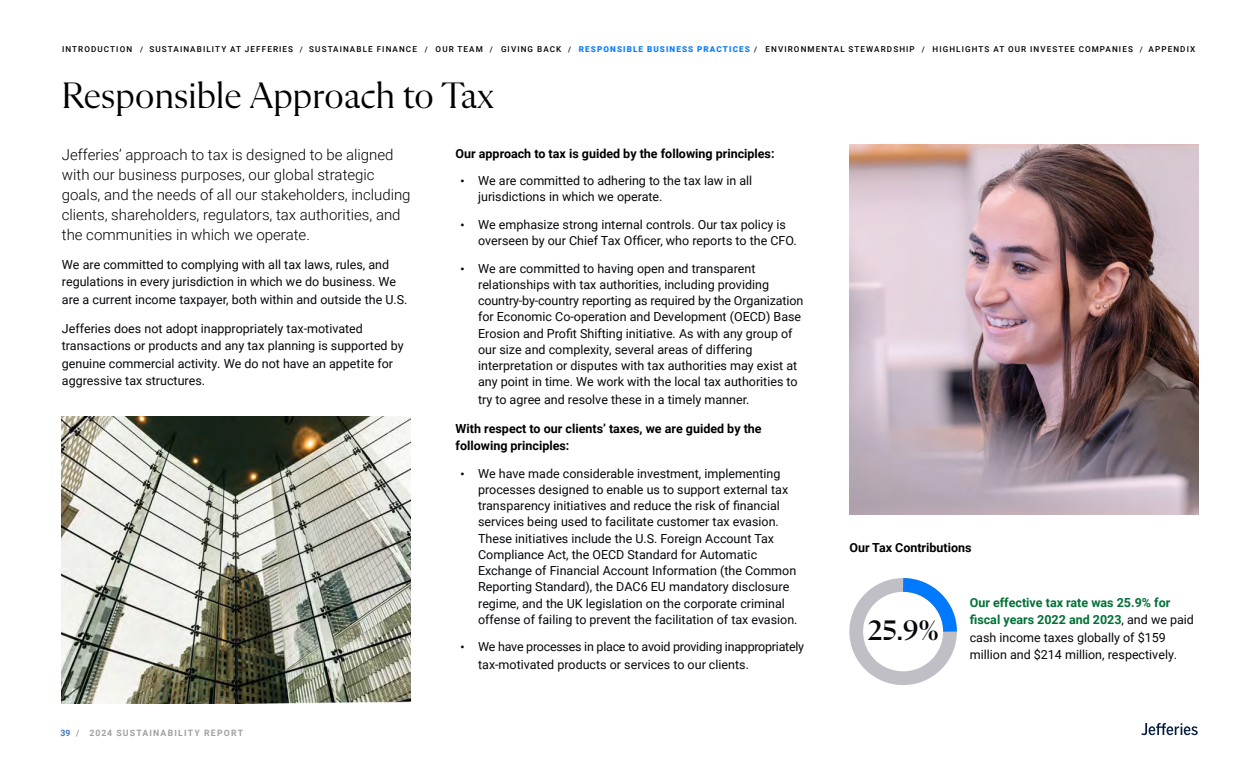
<style>
.page{position:relative;width:1260px;height:765px;background:#fff}
.page>*{position:absolute;margin:0;border:0;box-sizing:border-box;transform-origin:0 0}
.Body_-_text{font:37.5px "Flecha M";letter-spacing:.005em;color:#000}
.t1{font:500 28.75px "Flecha M";color:#05070a}
.Body_-_text-2{font:300 15px/20px "Roboto";color:#000}
.Body_-_text-3{font:12.5px/16.2px "Roboto";color:#05070a}
.Body_-_text-4{font:700 12.5px/17.5px "Roboto";color:#000}
.Body_-_text-5{font:12.5px/17.5px "Roboto";letter-spacing:-.02em;color:#05070a}
.t2{font:700 8.75px "Roboto";letter-spacing:.135em;color:#a1a0a0}
.t3{font:500 8.12px "Roboto";letter-spacing:.135em;color:#000}
.s1{font-weight:900;color:#0b7dfa}
.s2{font-weight:700;font-size:11.25px;color:#000}
.s3{color:#4576bb}
.s4{font-weight:700;color:#007035}
</style>
<div class="page">
<svg style="left:1141px;top:723px;width:57px;height:12px"></svg>
<img style="left:849px;top:144px;width:349px;height:371px">
<div style="left:849px;top:578px;width:108px;height:107px;border:14px solid #bfbfc5;border-radius:50%"></div>
<svg style="left:889px;top:578px;width:68px;height:67px"></svg>
<img style="left:62px;top:416px;width:349px;height:287px">
<p class="t3" style="left:62px;top:43px;width:1135px">INTRODUCTION <sub>/</sub> SUSTAINABILITY AT JEFFERIES <sub>/</sub> SUSTAINABLE FINANCE <sub>/</sub> OUR TEAM <sub>/</sub> GIVING BACK <sub>/</sub> <span class="s1">RESPONSIBLE BUSINESS PRACTICES</span> <sub>/</sub> ENVIRONMENTAL STEWARDSHIP <sub>/</sub> HIGHLIGHTS AT OUR INVESTEE COMPANIES <sub>/</sub> APPENDIX</p>
<p class="Body_-_text" style="left:62px;top:75px;width:433px">Responsible Approach to Tax</p>
<p class="Body_-_text-2" style="left:62px;top:144px;width:350px">Jefferies’ approach to tax is designed to be aligned with our business purposes, our global strategic goals, and the needs of all our stakeholders, including clients, shareholders, regulators, tax authorities, and the communities in which we operate.</p>
<p class="Body_-_text-3" style="left:62px;top:255px;width:347px;line-height:17.5px">We are committed to complying with all tax laws, rules, and regulations in every jurisdiction in which we do business. We are a current income taxpayer, both within and outside the U.S.</p>
<p class="Body_-_text-3" style="left:62px;top:319px;width:343px;line-height:17.5px">Jefferies does not adopt inappropriately tax-motivated transactions or products and any tax planning is supported by genuine commercial activity. We do not have an appetite for aggressive tax structures.</p>
<p class="Body_-_text-4" style="left:456px;top:144px;width:320px">Our approach to tax is guided by the following principles:</p>
<p class="Body_-_text-3" style="left:478px;top:172px;width:276px;text-indent:-18px"><span class="s2">•</span> We are committed to adhering to the tax law in all jurisdictions in which we operate.</p>
<p class="Body_-_text-3" style="left:478px;top:216px;width:320px;text-indent:-18px"><span class="s2">•</span> We emphasize strong internal controls. Our tax policy is overseen by our Chief Tax Officer, who reports to the CFO.</p>
<p class="Body_-_text-3" style="left:478px;top:260px;width:327px;text-indent:-18px"><span class="s2">•</span> We are committed to having open and transparent relationships with tax authorities, including providing country-by-country reporting as required by the Organization for Economic Co-operation and Development (OECD) Base Erosion and Profit Shifting initiative. As with any group of our size and complexity, several areas of differing interpretation or disputes with tax authorities may exist at any point in time. We work with the local tax authorities to</p>
<p class="Body_-_text-3" style="left:478px;top:391px;width:273px">try to agree and resolve these in a timely manner.</p>
<p class="Body_-_text-4" style="left:456px;top:419px;width:308px">With respect to our clients’ taxes, we are guided by the following principles:</p>
<p class="Body_-_text-3" style="left:478px;top:465px;width:321px;text-indent:-18px"><span class="s2">•</span> We have made considerable investment, implementing processes designed to enable us to support external tax transparency initiatives and reduce the risk of financial services being used to facilitate customer tax evasion.<br>These initiatives include the U.S. Foreign Account Tax Compliance Act, the OECD Standard for Automatic Exchange of Financial Account Information (the Common Reporting Standard), the DAC6 EU mandatory disclosure regime, and the UK legislation on the corporate criminal offense of failing to prevent the facilitation of tax evasion.</p>
<p class="Body_-_text-5" style="left:478px;top:638px;width:328px;text-indent:-18px"><span class="s2">•</span> We have processes in place to avoid providing inappropriately tax-motivated products or services to our clients.</p>
<p class="t2" style="left:60px;top:727px;width:184px"><span class="s3">39</span> / 2024 SUSTAINABILITY REPORT</p>
<p class="Body_-_text-4" style="left:849px;top:538px;width:124px">Our Tax Contributions</p>
<p class="t1" style="left:868px;top:615px;width:72px">25.9%</p>
<p class="Body_-_text-3" style="left:970px;top:593px;width:226px;line-height:17.5px"><span class="s4">Our effective tax rate was 25.9% for fiscal years 2022 and 2023</span>, and we paid cash income taxes globally of $159 million and $214 million, respectively.</p>
</div>
